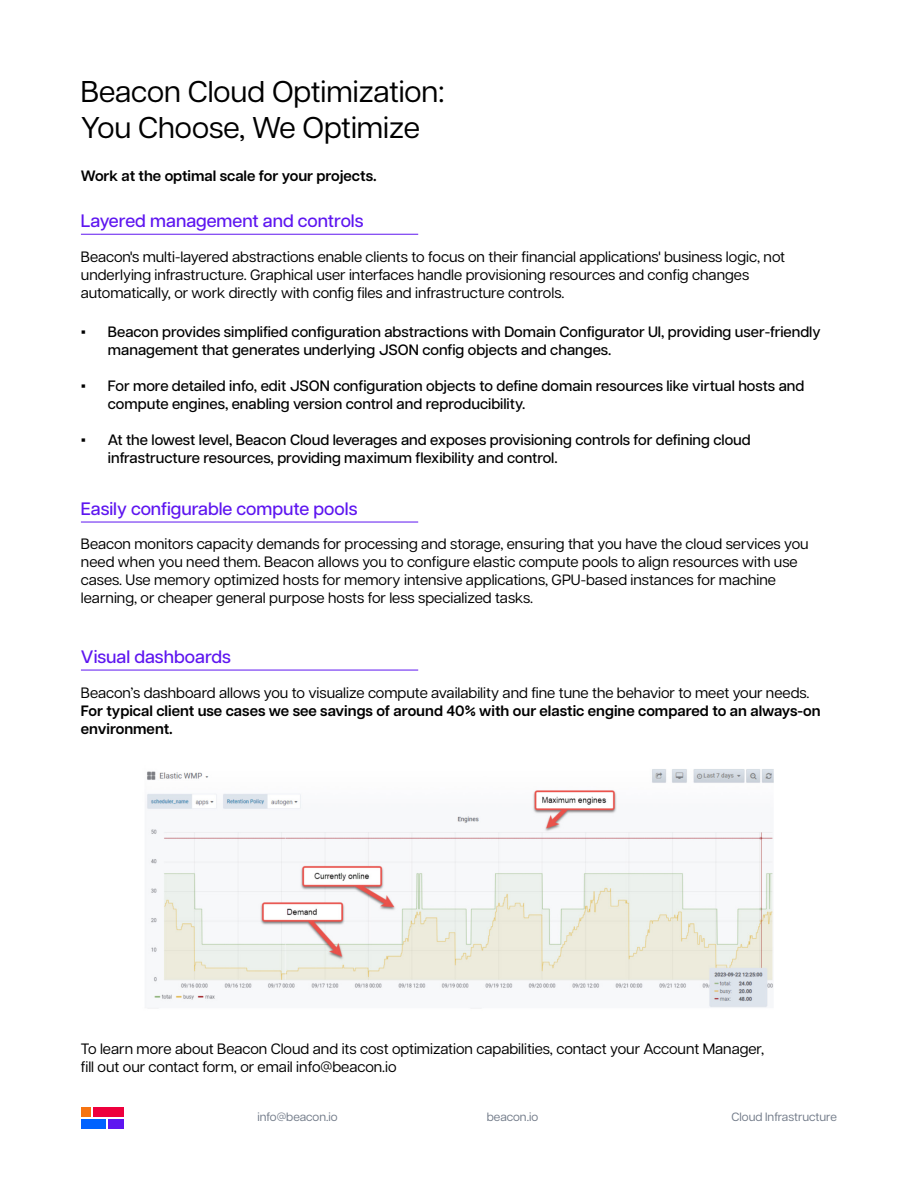
<style>
.page{position:relative;width:918px;height:1188px;background:#fff}
.page>*{position:absolute;margin:0;border:0;box-sizing:border-box;transform-origin:0 0}
.t1{font:30px/36px "Articulat CF";color:#000}
.t2{font:500 18px "Articulat CF";color:#5e16f0}
.t3{font:15px/18px "Articulat CF";color:#000}
.t4{font:500 15px/18px "Articulat CF";color:#000}
.t5{font:600 15px/18px "Articulat CF";color:#000}
.t6{font:12px "Articulat CF";color:#727b89}
.s1{font-family:"Times New Roman";font-weight:400}
</style>
<div class="page">
<div style="left:81px;top:1107px;width:10px;height:10px;background:#f67411"></div>
<div style="left:93px;top:1107px;width:31px;height:10px;background:#ee003d"></div>
<div style="left:109px;top:1119px;width:15px;height:10px;background:#5e16f0"></div>
<div style="left:81px;top:1119px;width:25px;height:10px;background:#0062ff"></div>
<hr style="left:81px;top:522px;width:337px;height:1px;background:#5e16f0">
<hr style="left:81px;top:670px;width:337px;height:1px;background:#5e16f0">
<hr style="left:81px;top:234px;width:337px;height:1px;background:#5e16f0">
<img style="left:147px;top:769px;width:627px;height:240px">
<h1 class="t1" style="left:81px;top:72px;width:365px">Beacon Cloud Optimization:<br>You Choose, We Optimize</h1>
<p class="t5" style="left:81px;top:166px;width:297px">Work at the optimal scale for your projects.</p>
<p class="t2" style="left:81px;top:208px;width:284px">Layered management and controls</p>
<p class="t3" style="left:81px;top:247px;width:706px">Beacon's multi-layered abstractions enable clients to focus on their financial applications' business logic, not underlying infrastructure. Graphical user interfaces handle provisioning resources and config changes automatically, or work directly with config files and infrastructure controls.</p>
<p class="t4" style="left:108px;top:322px;width:714px;text-indent:-27px"><span class="s1">▪</span> Beacon provides simplified configuration abstractions with Domain Configurator UI, providing user-friendly management that generates underlying JSON config objects and changes.</p>
<p class="t4" style="left:108px;top:376px;width:698px;text-indent:-27px"><span class="s1">▪</span> For more detailed info, edit JSON configuration objects to define domain resources like virtual hosts and compute engines, enabling version control and reproducibility.</p>
<p class="t4" style="left:108px;top:430px;width:644px;text-indent:-27px"><span class="s1">▪</span> At the lowest level, Beacon Cloud leverages and exposes provisioning controls for defining cloud infrastructure resources, providing maximum flexibility and control.</p>
<p class="t2" style="left:81px;top:496px;width:278px">Easily configurable compute pools</p>
<p class="t3" style="left:81px;top:534px;width:729px">Beacon monitors capacity demands for processing and storage, ensuring that you have the cloud services you need when you need them. Beacon allows you to configure elastic compute pools to align resources with use cases. Use memory optimized hosts for memory intensive applications, GPU-based instances for machine learning, or cheaper general purpose hosts for less specialized tasks.</p>
<p class="t2" style="left:81px;top:644px;width:152px">Visual dashboards</p>
<p class="t3" style="left:81px;top:682px;width:730px">Beacon’s dashboard allows you to visualize compute availability and fine tune the behavior to meet your needs.</p>
<p class="t5" style="left:81px;top:701px;width:741px">For typical client use cases we see savings of around 40% with our elastic engine compared to an always-on environment.</p>
<p class="t3" style="left:81px;top:1039px;width:685px">To learn more about Beacon Cloud and its cost optimization capabilities, contact your Account Manager, fill out our contact form, or email info@beacon.io</p>
<p class="t6" style="left:257px;top:1109px;width:82px">info@beacon.io</p>
<p class="t6" style="left:487px;top:1109px;width:53px">beacon.io</p>
<p class="t6" style="left:732px;top:1109px;width:107px">Cloud Infrastructure</p>
</div>
